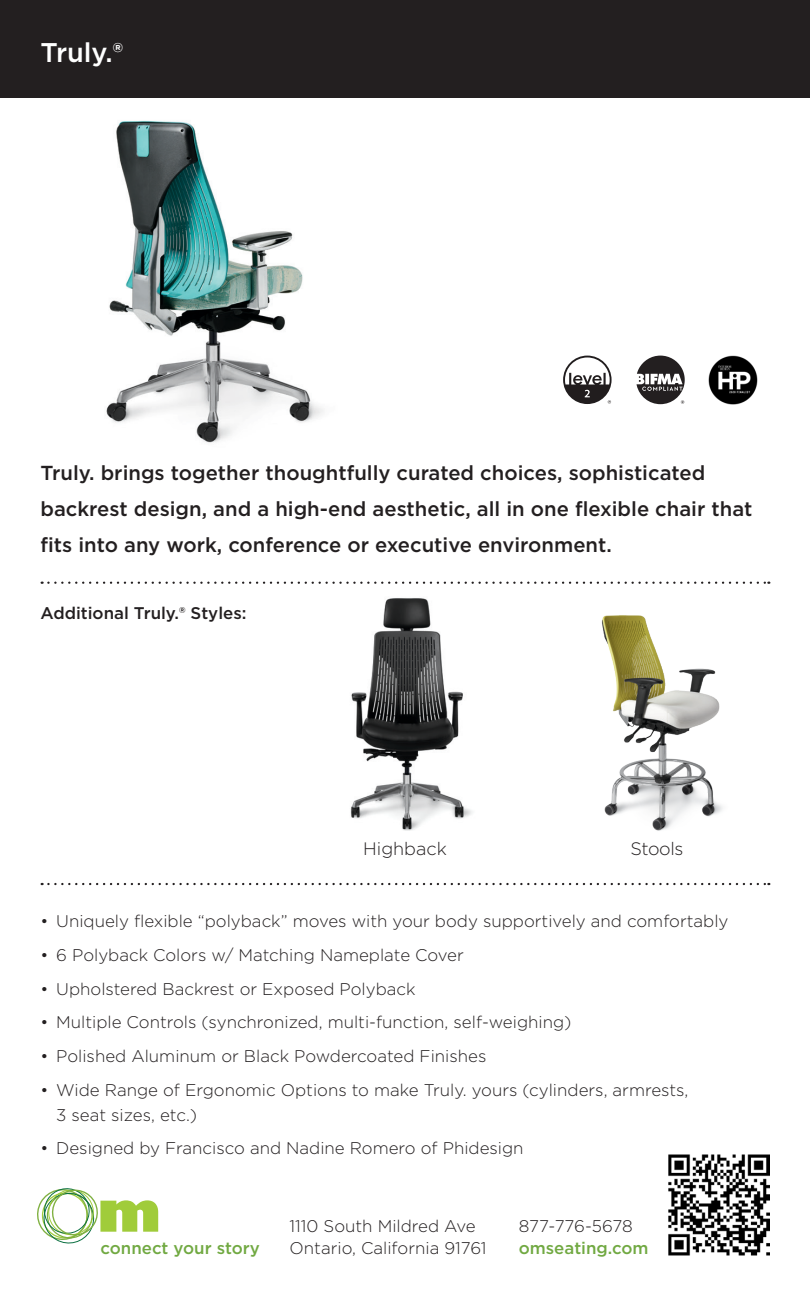
<style>
.page{position:relative;width:810px;height:1296px;background:#fff}
.page>*{position:absolute;margin:0;border:0;box-sizing:border-box;transform-origin:0 0}
.t1{font:500 27px "Gotham";color:#fff}
.headline{font:500 20.25px/36px "Gotham";color:#231f20}
.t2{font:300 18px "Gotham";color:#231f20}
.t3{font:300 16.88px/24.8px "Gotham";color:#231f20}
.t4{font:500 16.88px "Gotham";color:#71a942}
.bullet_points{font:500 16.88px "Gotham";color:#231f20}
</style>
<div class="page">
<div style="left:0;top:0;width:810px;height:97px;background:#231f20"></div>
<svg style="left:37px;top:1188px;width:121px;height:56px"></svg>
<img style="left:668px;top:1154px;width:102px;height:102px">
<img style="left:106px;top:120px;width:218px;height:323px">
<svg style="left:42px;top:582px;width:727px;height:2px"></svg>
<svg style="left:42px;top:883px;width:727px;height:2px"></svg>
<img style="left:350px;top:598px;width:122px;height:233px">
<img style="left:602px;top:615px;width:121px;height:216px">
<svg style="left:563px;top:356px;width:49px;height:48px"></svg>
<img style="left:708px;top:355px;width:50px;height:50px">
<svg style="left:637px;top:356px;width:48px;height:48px"></svg>
<p class="t1" style="left:40px;top:35px;width:84px">Truly.®</p>
<p class="headline" style="left:40px;top:454px;width:714px">Truly. brings together thoughtfully curated choices, sophisticated backrest design, and a high-end aesthetic, all in one flexible chair that fits into any work, conference or executive environment.</p>
<p class="bullet_points" style="left:40px;top:602px;width:208px">Additional Truly.® Styles:</p>
<p class="t2" style="left:363px;top:837px;width:85px">Highback</p>
<p class="t2" style="left:630px;top:837px;width:55px">Stools</p>
<p class="t3" style="left:40px;top:908px;width:690px">• Uniquely flexible “polyback” moves with your body supportively and comfortably</p>
<p class="t3" style="left:40px;top:942px;width:425px">• 6 Polyback Colors w/ Matching Nameplate Cover</p>
<p class="t3" style="left:40px;top:976px;width:377px">• Upholstered Backrest or Exposed Polyback</p>
<p class="t3" style="left:40px;top:1010px;width:532px">• Multiple Controls (synchronized, multi-function, self-weighing)</p>
<p class="t3" style="left:40px;top:1043px;width:447px">• Polished Aluminum or Black Powdercoated Finishes</p>
<p class="t3" style="left:56px;top:1077px;width:634px;text-indent:-16px">• Wide Range of Ergonomic Options to make Truly. yours (cylinders, armrests,<br>3 seat sizes, etc.)</p>
<p class="t3" style="left:40px;top:1136px;width:485px">• Designed by Francisco and Nadine Romero of Phidesign</p>
<p class="t4" style="left:100px;top:1237px;width:161px">connect your story</p>
<p class="t3" style="left:290px;top:1213px;width:188px">1110 South Mildred Ave</p>
<p class="t3" style="left:290px;top:1235px;width:199px">Ontario, California 91761</p>
<p class="t3" style="left:519px;top:1213px;width:116px">877-776-5678</p>
<p class="t4" style="left:519px;top:1237px;width:131px">omseating.com</p>
</div>
